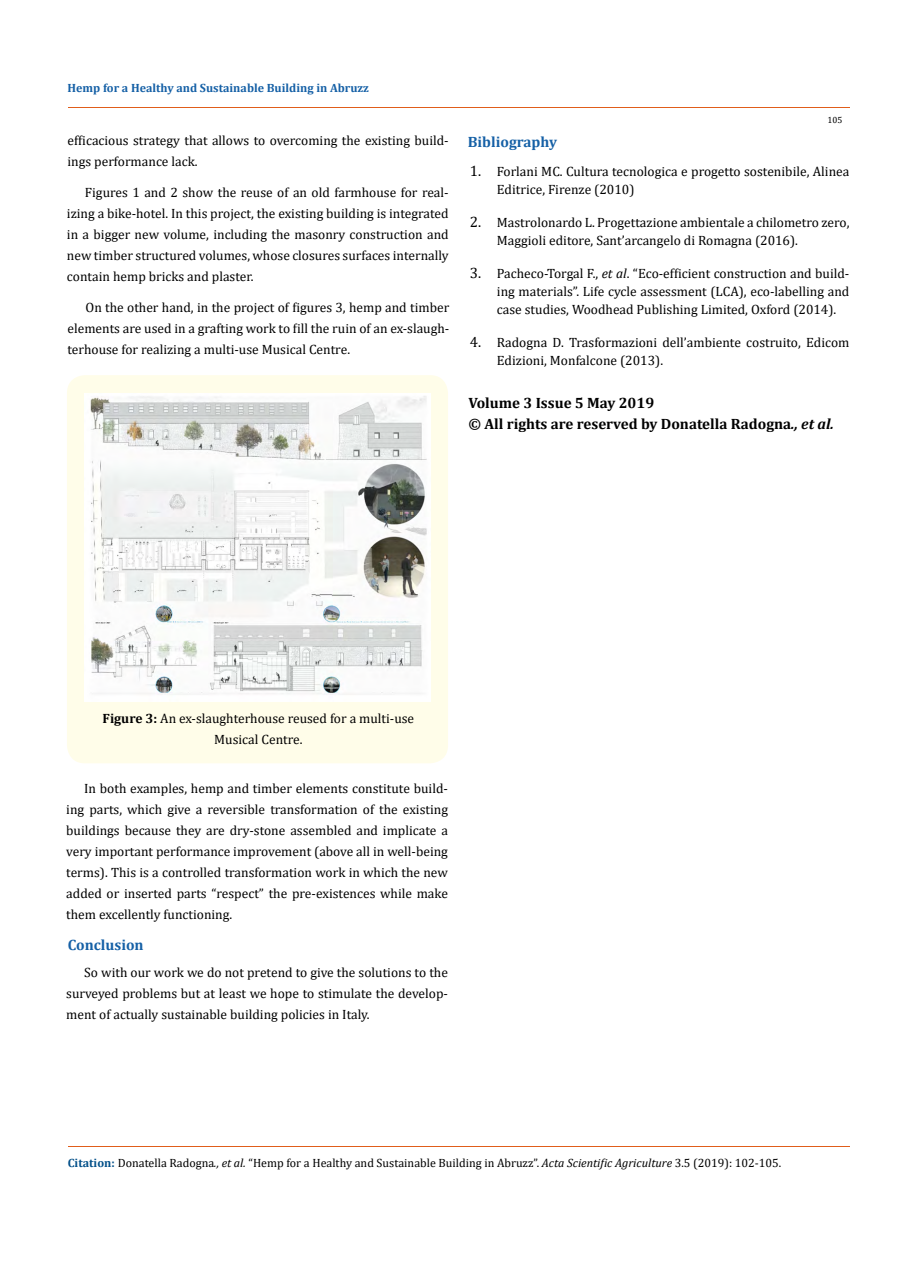
<style>
.page{position:relative;width:917px;height:1262px;background:#fff}
.page>*{position:absolute;margin:0;border:0;box-sizing:border-box;transform-origin:0 0}
.t1{font:700 15px/21px "Cambria";color:#000}
.t2{font:700 15px "Cambria";color:#1560a6}
.t3{font:13.5px/21px "Cambria";color:#000;text-align:justify}
.t4{font:12px "Cambria";color:#000}
.t5{font:700 12px "Cambria";color:#1560a6}
.t6{font:9px "Cambria";color:#000}
.s1{font-size:15px}
.s2{font-style:italic}
.s3{font-weight:700}
.s4{font-weight:700;color:#035089}
</style>
<div class="page">
<div style="left:67px;top:375px;width:381px;height:388px;background:#fffde9;border-radius:18px"></div>
<img style="left:85px;top:393px;width:345px;height:308px">
<hr style="left:68px;top:108px;width:781px;height:1px;background:#e05d1a">
<hr style="left:68px;top:1146px;width:781px;height:1px;background:#e05d1a">
<p class="t5" style="left:68px;top:79px;width:303px">Hemp for a Healthy and Sustainable Building in Abruzz</p>
<p class="t3" style="left:68px;top:130px;width:382px">efficacious strategy that allows to overcoming the existing build&shy;ings performance lack.</p>
<p class="t3" style="left:67px;top:182px;width:383px;text-indent:18px">Figures 1 and 2 show the reuse of an old farmhouse for real&shy;izing a bike-hotel. In this project, the existing building is integrated in a bigger new volume, including the masonry construction and new timber structured volumes, whose closures surfaces internally contain hemp bricks and plaster.</p>
<p class="t3" style="left:68px;top:296px;width:383px;text-indent:18px">On the other hand, in the project of figures 3, hemp and timber elements are used in a grafting work to fill the ruin of an ex-slaugh&shy;terhouse for realizing a multi-use Musical Centre.</p>
<p class="t6" style="left:827px;top:114px;width:16px">105</p>
<p class="t2" style="left:468px;top:131px;width:91px">Bibliography</p>
<p class="t3" style="left:497px;top:162px;width:354px;line-height:18px;text-indent:-27px"><span class="s1">1.</span> Forlani MC. Cultura tecnologica e progetto sostenibile, Alinea<br>Editrice, Firenze (2010)</p>
<p class="t3" style="left:497px;top:213px;width:354px;line-height:18px;text-indent:-27px"><span class="s1">2.</span> Mastrolonardo L. Progettazione ambientale a chilometro zero,<br>Maggioli editore, Sant’arcangelo di Romagna (2016).</p>
<p class="t3" style="left:497px;top:264px;width:354px;line-height:18px;text-indent:-27px"><span class="s1">3.</span> Pacheco-Torgal F., <span class="s2">et al</span>. “Eco-efficient construction and build&shy;ing materials”. Life cycle assessment (LCA), eco-labelling and case studies, Woodhead Publishing Limited, Oxford (2014).</p>
<p class="t3" style="left:497px;top:333px;width:354px;line-height:18px;text-indent:-27px"><span class="s1">4.</span> Radogna D. Trasformazioni dell’ambiente costruito, Edicom<br>Edizioni, Monfalcone (2013).</p>
<p class="t1" style="left:468px;top:392px;width:367px">Volume 3 Issue 5 May 2019<br>© All rights are reserved by Donatella Radogna<span class="s2">., et al.</span></p>
<p class="t3" style="left:103px;top:708px;width:313px;text-align:center"><span class="s3">Figure 3:</span> An ex-slaughterhouse reused for a multi-use<br>Musical Centre.</p>
<p class="t3" style="left:66px;top:778px;width:383px;text-indent:18px">In both examples, hemp and timber elements constitute build&shy;ing parts, which give a reversible transformation of the existing buildings because they are dry-stone assembled and implicate a very important performance improvement (above all in well-being terms). This is a controlled transformation work in which the new added or inserted parts “respect” the pre-existences while make them excellently functioning.</p>
<p class="t2" style="left:68px;top:934px;width:77px">Conclusion</p>
<p class="t3" style="left:66px;top:961px;width:383px;text-indent:18px">So with our work we do not pretend to give the solutions to the surveyed problems but at least we hope to stimulate the develop&shy;ment of actually sustainable building policies in Italy.</p>
<p class="t4" style="left:68px;top:1155px;width:715px"><span class="s4">Citation:</span> Donatella Radogna<span class="s2">., et al.</span> “Hemp for a Healthy and Sustainable Building in Abruzz”. <span class="s2">Acta Scientific Agriculture</span> 3.5 (2019): 102-105.</p>
</div>
